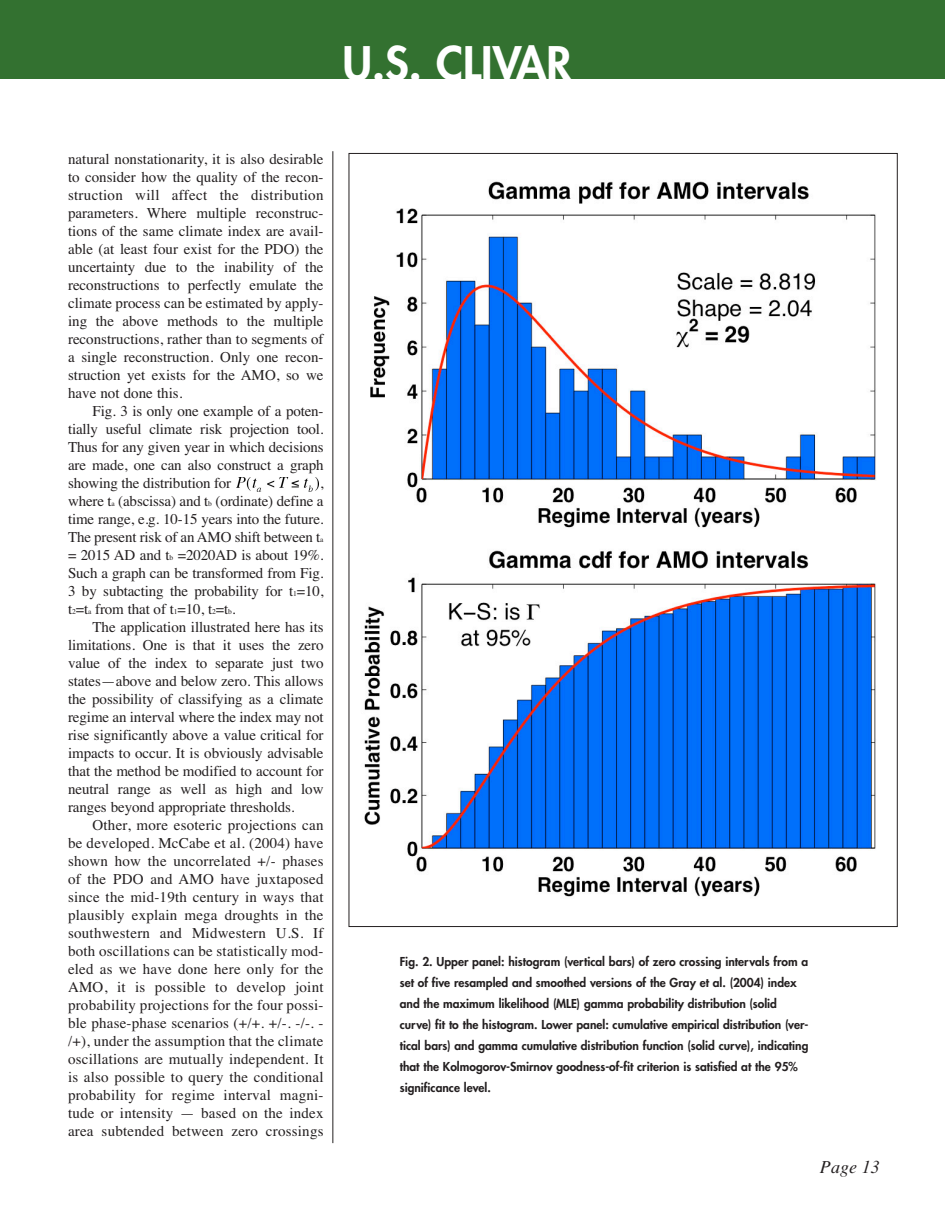
<style>
.page{position:relative;width:945px;height:1215px;background:#fff}
.page>*{position:absolute;margin:0;border:0;box-sizing:border-box;transform-origin:0 0}
.t1{font:800 45px "Futura";color:#fff}
.t2{font:italic 18px "Times";color:#231f20}
.t3{font:15px/18px "Times";letter-spacing:-.005em;color:#231f20;text-align:justify}
.t4{font:800 12px/21px "Futura";color:#231f20}
.s1{font-size:7.5px}
</style>
<div class="page">
<div style="left:15px;top:0;width:930px;height:79px;background:#337130"></div>
<div style="left:0;top:0;width:15px;height:79px;background:#337130"></div>
<hr style="left:333px;top:151px;width:1px;height:992px;background:#231f20">
<img style="left:364px;top:181px;width:512px;height:716px">
<img style="left:237px;top:478px;width:81px;height:14px">
<h1 class="t1" style="left:342px;top:35px;width:231px">U.S. CLIVAR</h1>
<p class="t3" style="left:68px;top:151px;width:257px">natural nonstationarity, it is also desirable to consider how the quality of the recon&shy;struction will affect the distribution parameters. Where multiple reconstruc&shy;tions of the same climate index are avail&shy;able (at least four exist for the PDO) the uncertainty due to the inability of the reconstructions to perfectly emulate the climate process can be estimated by apply&shy;ing the above methods to the multiple reconstructions, rather than to segments of a single reconstruction. Only one recon&shy;struction yet exists for the AMO, so we have not done this.</p>
<p class="t3" style="left:68px;top:403px;width:257px;text-indent:25px">Fig. 3 is only one example of a poten&shy;tially useful climate risk projection tool.<br>Thus for any given year in which decisions are made, one can also construct a graph showing the distribution for</p>
<p class="t3" style="left:68px;top:475px;width:257px;text-indent:252px">, where t<span class="s1">a</span> (abscissa) and t<span class="s1">b</span> (ordinate) define a time range, e.g. 10-15 years into the future.<br>The present risk of an AMO shift between t<span class="s1">a </span>= 2015 AD and t<span class="s1">b</span> =2020AD is about 19%.<br>Such a graph can be transformed from Fig.<br>3 by subtacting the probability for t<span class="s1">1</span>=10, t<span class="s1">2</span>=t<span class="s1">a</span> from that of t<span class="s1">1</span>=10, t<span class="s1">2</span>=t<span class="s1">b</span>.</p>
<p class="t3" style="left:68px;top:619px;width:257px;text-indent:25px">The application illustrated here has its limitations. One is that it uses the zero value of the index to separate just two states—above and below zero. This allows the possibility of classifying as a climate regime an interval where the index may not rise significantly above a value critical for impacts to occur. It is obviously advisable that the method be modified to account for neutral range as well as high and low ranges beyond appropriate thresholds.</p>
<p class="t3" style="left:68px;top:817px;width:257px;text-indent:25px">Other, more esoteric projections can be developed. McCabe et al. (2004) have shown how the uncorrelated +/- phases of the PDO and AMO have juxtaposed since the mid-19th century in ways that plausibly explain mega droughts in the southwestern and Midwestern U.S. If both oscillations can be statistically mod&shy;eled as we have done here only for the AMO, it is possible to develop joint probability projections for the four possi&shy;ble phase-phase scenarios (+/+. +/-. -/-. - /+), under the assumption that the climate oscillations are mutually independent. It is also possible to query the conditional probability for regime interval magni&shy;tude or intensity — based on the index area subtended between zero crossings</p>
<p class="t4" style="left:400px;top:951px;width:410px">Fig. 2. Upper panel: histogram (vertical bars) of zero crossing intervals from a set of five resampled and smoothed versions of the Gray et al. (2004) index and the maximum likelihood (MLE) gamma probability distribution (solid curve) fit to the histogram. Lower panel: cumulative empirical distribution (ver&shy;tical bars) and gamma cumulative distribution function (solid curve), indicating that the Kolmogorov-Smirnov goodness-of-fit criterion is satisfied at the 95% significance level.</p>
<p class="t2" style="left:820px;top:1157px;width:61px">Page 13</p>
</div>
